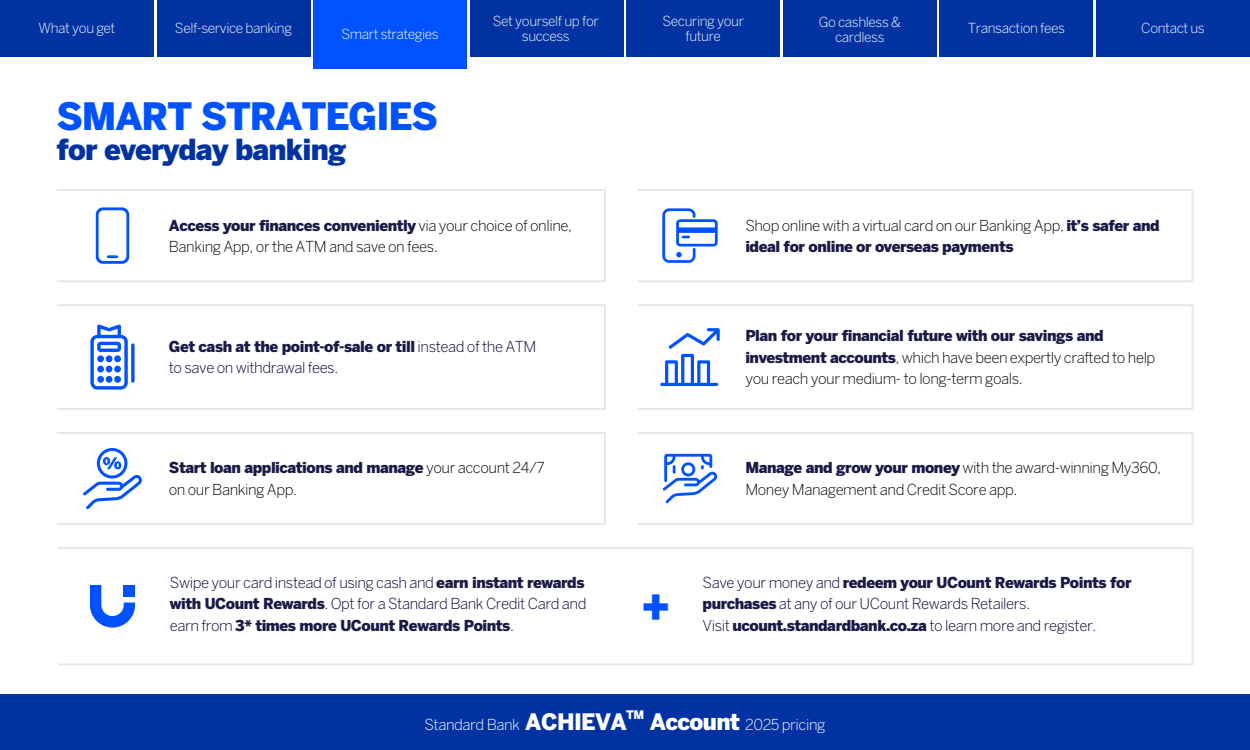
<style>
.page{position:relative;width:1250px;height:750px;background:#fff}
.page>*{position:absolute;margin:0;border:0;box-sizing:border-box;transform-origin:0 0}
.t1{font:900 47.38px "Benton Sans";color:#0052ff}
.t2{font:900 37.5px "Benton Sans";letter-spacing:-.03em;color:#0052ff}
.t3{font:900 28.75px "Benton Sans";letter-spacing:-.03em;color:#0033a1}
.t4{font:300 15px/21.2px "Benton Sans";letter-spacing:-.03em;color:#000}
.t5{font:300 15px/21.2px "Benton Sans";letter-spacing:-.03em;color:#003}
.t6{font:900 15px/21.2px "Benton Sans";letter-spacing:-.03em;color:#1a1a47}
.t7{font:300 15px "Benton Sans";letter-spacing:-.03em;color:#fff}
.t8{font:300 13.75px/15px "Benton Sans";letter-spacing:-.03em;color:#fff;text-align:center}
.t9{font:900 11.62px "Benton Sans";color:#fff}
.s1{font-weight:900;color:#1a1a47}
.s2{font-weight:300;color:#000}
.s3{font-weight:900;font-size:22.5px}
</style>
<div class="page">
<div style="left:0;top:694px;width:1250px;height:56px;background:#0033a1"></div>
<svg style="left:96px;top:207px;width:33px;height:57px"></svg>
<svg style="left:90px;top:325px;width:38px;height:65px"></svg>
<svg style="left:131px;top:343px;width:4px;height:40px"></svg>
<div style="left:57px;top:189px;width:549px;height:93px;border:2px solid #e2e7e9"></div>
<div style="left:637px;top:189px;width:556px;height:93px;border:2px solid #e2e7e9"></div>
<div style="left:637px;top:304px;width:556px;height:106px;border:2px solid #e2e7e9"></div>
<div style="left:637px;top:432px;width:556px;height:93px;border:2px solid #e2e7e9"></div>
<div style="left:57px;top:304px;width:549px;height:106px;border:2px solid #e2e7e9"></div>
<div style="left:57px;top:432px;width:549px;height:93px;border:2px solid #e2e7e9"></div>
<div style="left:58px;top:547px;width:1135px;height:118px;border:2px solid #e2e7e9"></div>
<svg style="left:90px;top:585px;width:45px;height:43px"></svg>
<div style="left:124px;top:585px;width:11px;height:12px;background:#0052ff"></div>
<svg style="left:662px;top:208px;width:56px;height:55px"></svg>
<svg style="left:660px;top:328px;width:60px;height:58px"></svg>
<svg style="left:83px;top:448px;width:59px;height:61px"></svg>
<svg style="left:663px;top:454px;width:55px;height:49px"></svg>
<div style="left:1096px;top:0;width:154px;height:56px;background:#0033a1"></div>
<div style="left:0;top:0;width:154px;height:56px;background:#0033a1"></div>
<div style="left:157px;top:0;width:154px;height:56px;background:#0033a1"></div>
<div style="left:939px;top:0;width:154px;height:56px;background:#0033a1"></div>
<div style="left:783px;top:0;width:154px;height:56px;background:#0033a1"></div>
<div style="left:470px;top:0;width:154px;height:56px;background:#0033a1"></div>
<div style="left:626px;top:0;width:154px;height:56px;background:#0033a1"></div>
<div style="left:313px;top:0;width:154px;height:69px;background:#0052ff"></div>
<p class="t8" style="left:493px;top:13px;width:107px">Set yourself up for success</p>
<p class="t8" style="left:663px;top:13px;width:83px">Securing your</p>
<p class="t8" style="left:819px;top:14px;width:84px">Go cashless &amp; cardless</p>
<p class="t8" style="left:39px;top:20px;width:78px">What you get</p>
<p class="t8" style="left:175px;top:20px;width:119px">Self-service banking</p>
<p class="t8" style="left:341px;top:20px;width:99px">Smart strategies</p>
<p class="t8" style="left:968px;top:20px;width:99px">Transaction fees</p>
<p class="t8" style="left:1141px;top:21px;width:65px">Contact us</p>
<p class="t8" style="left:341px;top:27px;width:99px">Smart strategies</p>
<p class="t8" style="left:686px;top:28px;width:37px">future</p>
<h2 class="t2" style="left:56px;top:94px;width:383px">SMART STRATEGIES</h2>
<h3 class="t3" style="left:56px;top:132px;width:291px">for everyday banking</h3>
<p class="t4" style="left:169px;top:214px;width:405px"><span class="s1">Access your finances conveniently</span> via your choice of online,<br>Banking App, or the ATM and save on fees.</p>
<p class="t6" style="left:745px;top:214px;width:416px"><span class="s2">Shop online with a virtual card on our Banking App,</span> it’s safer and ideal for online or overseas payments</p>
<p class="t5" style="left:169px;top:336px;width:369px"><span class="s1">Get cash at the point-of-sale or till</span> instead of the ATM to save on withdrawal fees.</p>
<p class="t4" style="left:169px;top:457px;width:377px"><span class="s1">Start loan applications and manage</span> your account 24/7 on our Banking App.</p>
<p class="t5" style="left:170px;top:572px;width:418px">Swipe your card instead of using cash and <span class="s1">earn instant rewards with UCount Rewards</span>. Opt for a Standard Bank Credit Card and earn from <span class="s1">3* times more UCount Rewards Points</span>.</p>
<h1 class="t1" style="left:640px;top:578px;width:32px">+</h1>
<p class="t4" style="left:745px;top:325px;width:412px"><span class="s1">Plan for your financial future with our savings and investment accounts</span>, which have been expertly crafted to help you reach your medium- to long-term goals.</p>
<p class="t4" style="left:745px;top:457px;width:417px"><span class="s1">Manage and grow your money</span> with the award-winning My360,<br>Money Management and Credit Score app.</p>
<p class="t5" style="left:703px;top:572px;width:430px">Save your money and <span class="s1">redeem your UCount Rewards Points for purchases</span> at any of our UCount Rewards Retailers.<br>Visit <span class="s1">ucount.standardbank.co.za</span> to learn more and register.</p>
<p class="t7" style="left:425px;top:716px;width:204px">Standard Bank <span class="s3">ACHIEVA</span></p>
<p class="t9" style="left:626px;top:708px;width:20px">TM</p>
<p class="t7" style="left:650px;top:716px;width:177px"><span class="s3">Account</span> 2025 pricing</p>
</div>
